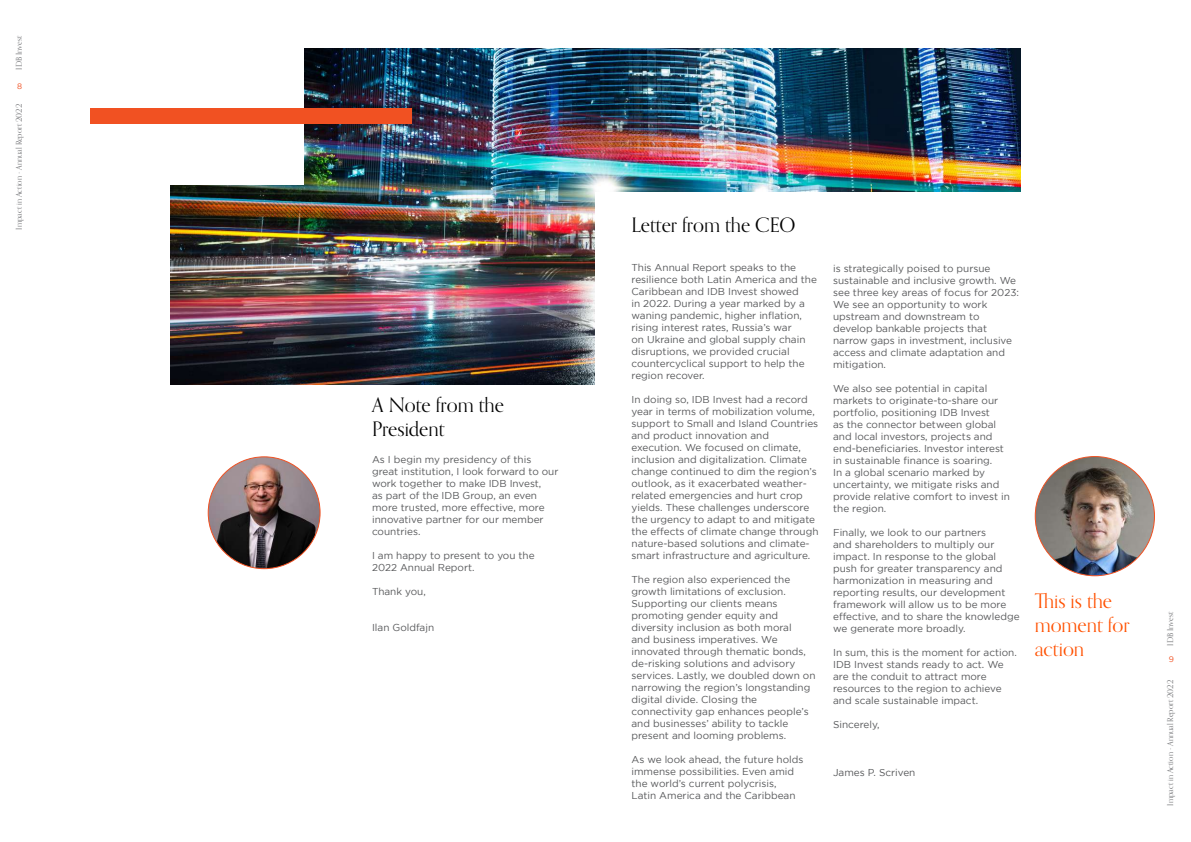
<style>
.page{position:relative;width:1191px;height:842px;background:#fff}
.page>*{position:absolute;margin:0;border:0;box-sizing:border-box;transform-origin:0 0}
.t1{font:20px/24px "Orpheus Pro";color:#000}
.t2{font:20px/24px "Orpheus Pro";color:#ff5100}
.t3{font:10px/12px "Gotham";color:#57585a}
.t4{font:8px "Orpheus Pro";color:#6c6d70}
.t5{font:8px "Gotham";color:#f15122}
</style>
<div class="page">
<img style="left:170px;top:48px;width:850px;height:336px">
<div style="left:595px;top:192px;width:439px;height:204px;background:#fff"></div>
<div style="left:103px;top:13px;width:200px;height:172px;background:#fff"></div>
<div style="left:90px;top:108px;width:322px;height:15px;background:#f15122"></div>
<img style="left:1035px;top:456px;width:119px;height:120px;border-radius:60px">
<img style="left:208px;top:457px;width:112px;height:112px;border-radius:56px">
<p class="t4" style="left:14px;top:69px;width:35px;rotate:-90deg">IDB Invest</p>
<p class="t5" style="left:17px;top:81px;width:7px">8</p>
<p class="t4" style="left:14px;top:230px;width:127px;rotate:-90deg">Impact in Action - Annual Report 2022</p>
<h1 class="t1" style="left:372px;top:392px;width:133px">A Note from the<br>President</h1>
<p class="t3" style="left:372px;top:454px;width:188px">As I begin my presidency of this great institution, I look forward to our work together to make IDB Invest,<br>as part of the IDB Group, an even more trusted, more effective, more innovative partner for our member countries.</p>
<p class="t3" style="left:372px;top:550px;width:164px">I am happy to present to you the<br>2022 Annual Report.</p>
<p class="t3" style="left:372px;top:586px;width:55px">Thank you,</p>
<p class="t3" style="left:372px;top:622px;width:64px">Ilan Goldfajn</p>
<h1 class="t1" style="left:631px;top:212px;width:165px">Letter from the CEO</h1>
<p class="t3" style="left:631px;top:262px;width:187px">This Annual Report speaks to the resilience both Latin America and the<br>Caribbean and IDB Invest showed<br>in 2022. During a year marked by a waning pandemic, higher inflation, rising interest rates, Russia’s war<br>on Ukraine and global supply chain disruptions, we provided crucial countercyclical support to help the region recover.</p>
<p class="t3" style="left:631px;top:394px;width:188px">In doing so, IDB Invest had a record year in terms of mobilization volume, support to Small and Island Countries and product innovation and execution. We focused on climate, inclusion and digitalization. Climate change continued to dim the region’s outlook, as it exacerbated weather&shy;related emergencies and hurt crop yields. These challenges underscore the urgency to adapt to and mitigate the effects of climate change through nature-based solutions and climate&shy;smart infrastructure and agriculture.</p>
<p class="t3" style="left:631px;top:574px;width:186px">The region also experienced the growth limitations of exclusion.<br>Supporting our clients means promoting gender equity and diversity inclusion as both moral<br>and business imperatives. We innovated through thematic bonds, de-risking solutions and advisory services. Lastly, we doubled down on narrowing the region’s longstanding digital divide. Closing the connectivity gap enhances people’s and businesses’ ability to tackle present and looming problems.</p>
<p class="t3" style="left:631px;top:754px;width:173px">As we look ahead, the future holds immense possibilities. Even amid the world’s current polycrisis, Latin America and the Caribbean</p>
<p class="t3" style="left:833px;top:262px;width:187px">is strategically poised to pursue sustainable and inclusive growth. We see three key areas of focus for 2023:<br>We see an opportunity to work upstream and downstream to develop bankable projects that narrow gaps in investment, inclusive access and climate adaptation and mitigation.</p>
<p class="t3" style="left:833px;top:382px;width:178px">We also see potential in capital markets to originate-to-share our portfolio, positioning IDB Invest<br>as the connector between global and local investors, projects and end-beneficiaries. Investor interest in sustainable finance is soaring.<br>In a global scenario marked by uncertainty, we mitigate risks and provide relative comfort to invest in the region.</p>
<p class="t3" style="left:833px;top:526px;width:188px">Finally, we look to our partners<br>and shareholders to multiply our impact. In response to the global push for greater transparency and harmonization in measuring and reporting results, our development framework will allow us to be more effective, and to share the knowledge we generate more broadly.</p>
<p class="t3" style="left:833px;top:646px;width:185px">In sum, this is the moment for action.<br>IDB Invest stands ready to act. We are the conduit to attract more resources to the region to achieve and scale sustainable impact.</p>
<p class="t3" style="left:833px;top:718px;width:48px">Sincerely,</p>
<p class="t3" style="left:833px;top:766px;width:84px">James P. Scriven</p>
<h1 class="t2" style="left:1034px;top:588px;width:97px">This is the moment for action</h1>
<p class="t4" style="left:1165px;top:645px;width:35px;rotate:-90deg">IDB Invest</p>
<p class="t5" style="left:1168px;top:654px;width:7px">9</p>
<p class="t4" style="left:1165px;top:806px;width:127px;rotate:-90deg">Impact in Action - Annual Report 2022</p>
</div>
